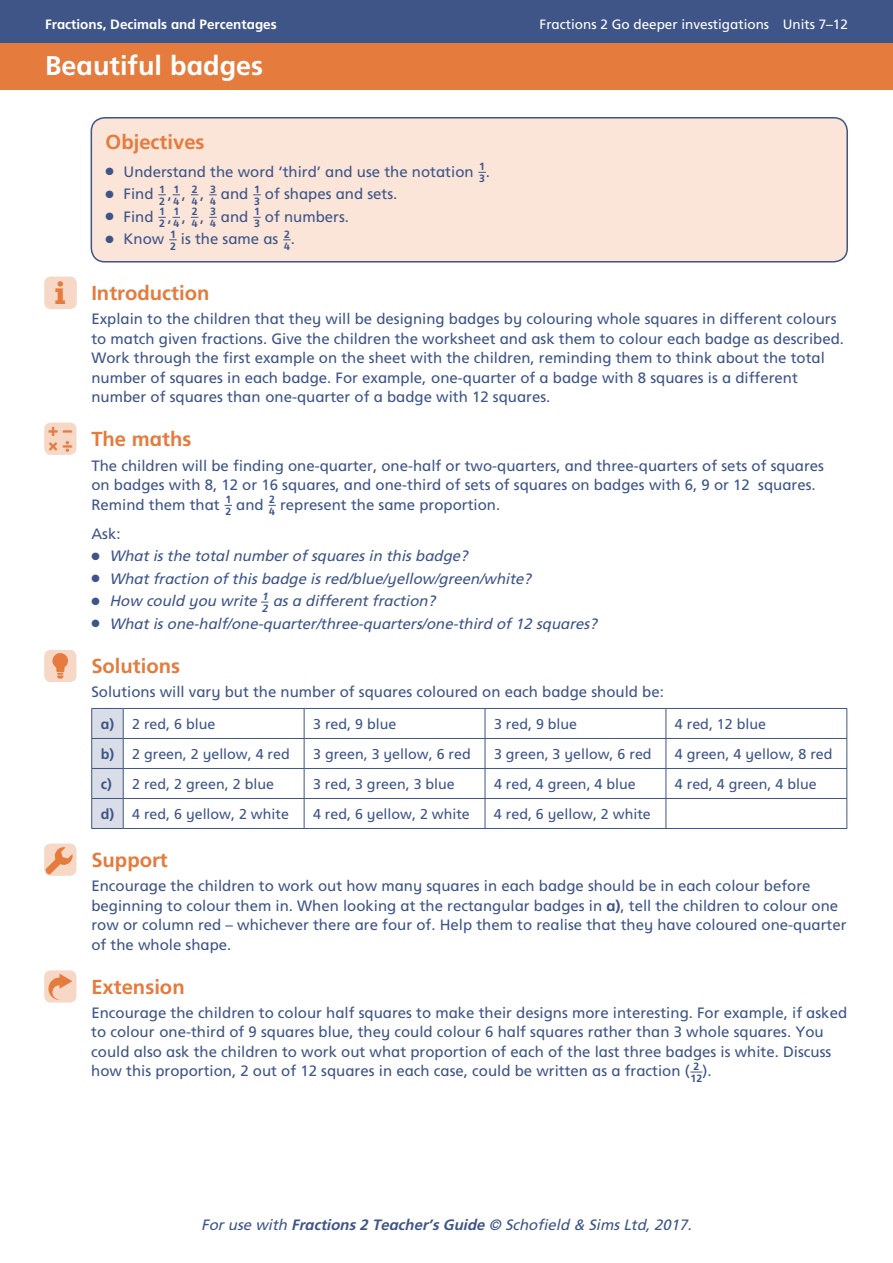
<style>
.page{position:relative;width:893px;height:1263px;background:#fff}
.page>*{position:absolute;margin:0;border:0;box-sizing:border-box;transform-origin:0 0}
.t1{font:700 33px "Rockwell Std";color:#e57b3d}
.t2{font:700 27px "Frutiger Inf";color:#fff}
.t3{font:700 20.25px "Frutiger Inf";color:#e57b3d}
.t4{font:900 18px/14.2px "Frutiger LT Std";color:#e57b3d}
.t5{font:15px/19.5px "Frutiger Inf";color:#3f5588}
.t6{font:italic 15px "Frutiger Inf";color:#3f5588}
.t7{font:14.25px "Frutiger Inf";color:#3f5588}
.t8{font:13.5px "Frutiger Inf";color:#fff}
.t9{font:700 13.5px "Frutiger Inf";color:#fff}
.t10{font:700 10.5px "Infrutiger";color:#3f5588}
.t11{font:700 10.5px "Frutiger Inf";color:#3f5588}
.s1{font-weight:400;font-size:15px}
.s2{font-weight:700}
</style>
<div class="page">
<div style="left:0;top:38px;width:893px;height:52px;background:#e57b3d"></div>
<div style="left:0;top:0;width:893px;height:43px;background:#3f5588"></div>
<div style="left:91px;top:118px;width:756px;height:144px;background:#fae5d8;border-radius:14px"></div>
<div style="left:91px;top:117px;width:757px;height:146px;border:2px solid #3f5588;border-radius:14px"></div>
<hr style="left:123px;top:708px;width:181px;height:1px;background:#3f5588">
<hr style="left:304px;top:708px;width:181px;height:1px;background:#3f5588">
<hr style="left:485px;top:708px;width:181px;height:1px;background:#3f5588">
<hr style="left:666px;top:708px;width:181px;height:1px;background:#3f5588">
<hr style="left:123px;top:738px;width:181px;height:1px;background:#3f5588">
<hr style="left:304px;top:738px;width:181px;height:1px;background:#3f5588">
<hr style="left:485px;top:738px;width:181px;height:1px;background:#3f5588">
<hr style="left:666px;top:738px;width:181px;height:1px;background:#3f5588">
<hr style="left:123px;top:768px;width:181px;height:1px;background:#3f5588">
<hr style="left:304px;top:768px;width:181px;height:1px;background:#3f5588">
<hr style="left:485px;top:768px;width:181px;height:1px;background:#3f5588">
<hr style="left:666px;top:768px;width:181px;height:1px;background:#3f5588">
<hr style="left:123px;top:798px;width:181px;height:1px;background:#3f5588">
<svg style="left:91px;top:708px;width:33px;height:120px;background:#cbd0de"></svg>
<hr style="left:304px;top:798px;width:181px;height:1px;background:#3f5588">
<svg style="left:304px;top:709px;width:1px;height:119px"></svg>
<hr style="left:485px;top:798px;width:181px;height:1px;background:#3f5588">
<svg style="left:485px;top:709px;width:1px;height:119px"></svg>
<hr style="left:666px;top:798px;width:181px;height:1px;background:#3f5588">
<svg style="left:666px;top:709px;width:1px;height:119px"></svg>
<svg style="left:846px;top:709px;width:1px;height:119px"></svg>
<hr style="left:91px;top:828px;width:32px;height:1px;background:#3f5588">
<hr style="left:123px;top:828px;width:181px;height:1px;background:#3f5588">
<hr style="left:304px;top:828px;width:181px;height:1px;background:#3f5588">
<hr style="left:485px;top:828px;width:181px;height:1px;background:#3f5588">
<hr style="left:666px;top:828px;width:181px;height:1px;background:#3f5588">
<svg style="left:690px;top:1072px;width:12px;height:1px"></svg>
<div style="left:45px;top:277px;width:31px;height:31px;background:#f7d7c5;border-radius:6px"></div>
<div style="left:44px;top:277px;width:33px;height:32px;border:2px solid #f7d7c5;border-radius:6px"></div>
<div style="left:45px;top:423px;width:31px;height:31px;background:#f7d7c5;border-radius:6px"></div>
<div style="left:44px;top:423px;width:32px;height:32px;border:1px solid #f7d7c5;border-radius:6px"></div>
<div style="left:45px;top:650px;width:31px;height:31px;background:#f7d7c5;border-radius:6px"></div>
<div style="left:44px;top:650px;width:32px;height:32px;border:1px solid #f7d7c5;border-radius:6px"></div>
<div style="left:52px;top:653px;width:16px;height:16px;background:#e57b3d;border-radius:50%"></div>
<div style="left:56px;top:664px;width:8px;height:8px;background:#e57b3d;border-radius:2px"></div>
<svg style="left:58px;top:673px;width:5px;height:6px"></svg>
<div style="left:45px;top:844px;width:31px;height:31px;background:#f7d7c5;border-radius:6px"></div>
<svg style="left:46px;top:847px;width:27px;height:27px"></svg>
<div style="left:44px;top:843px;width:32px;height:33px;border:1px solid #f7d7c5;border-radius:6px"></div>
<div style="left:45px;top:971px;width:31px;height:31px;background:#f7d7c5;border-radius:6px"></div>
<div style="left:44px;top:970px;width:32px;height:32px;border:1px solid #f7d7c5;border-radius:6px"></div>
<svg style="left:48px;top:974px;width:24px;height:26px"></svg>
<p class="t9" style="left:45px;top:16px;width:233px">Fractions, Decimals and Percentages</p>
<p class="t8" style="left:540px;top:16px;width:310px">Fractions 2 Go deeper investigations Units 7–12</p>
<h2 class="t2" style="left:45px;top:50px;width:220px">Beautiful badges</h2>
<h3 class="t3" style="left:106px;top:130px;width:101px">Objectives</h3>
<p class="t5" style="left:106px;top:162px;width:381px">● Understand the word ‘third’ and use the notation <sup>1</sup></p>
<p class="t11" style="left:479px;top:172px;width:12px">3<sup>.</sup></p>
<p class="t5" style="left:106px;top:184px;width:61px">● Find <sup>1</sup></p>
<p class="t10" style="left:173px;top:195px;width:26px">4 <sup>,</sup> <sup>2</sup></p>
<p class="t10" style="left:192px;top:195px;width:26px">4 <sup>,</sup> <sup>3</sup></p>
<p class="t11" style="left:159px;top:189px;width:22px">2<span class="s1">,</span>1</p>
<p class="t5" style="left:210px;top:184px;width:51px"><sub>4</sub> and <sup>1</sup></p>
<p class="t5" style="left:254px;top:184px;width:145px"><sub>3</sub> of shapes and sets.</p>
<p class="t10" style="left:173px;top:217px;width:26px">4 <sup>,</sup> <sup>2</sup></p>
<p class="t10" style="left:192px;top:217px;width:26px">4 <sup>,</sup> <sup>3</sup></p>
<p class="t5" style="left:106px;top:207px;width:61px">● Find <sup>1</sup></p>
<p class="t11" style="left:159px;top:211px;width:22px">2<span class="s1">,</span>1</p>
<p class="t5" style="left:210px;top:207px;width:51px"><sub>4</sub> and <sup>1</sup></p>
<p class="t5" style="left:254px;top:207px;width:97px"><sub>3</sub> of numbers.</p>
<h1 class="t1" style="left:54px;top:273px;width:13px">i</h1>
<p class="t4" style="left:48px;top:423px;width:27px">+− ×÷</p>
<p class="t5" style="left:170px;top:229px;width:121px"><sub>2</sub> is the same as <sup>2</sup></p>
<p class="t5" style="left:106px;top:229px;width:72px">● Know <sup>1</sup></p>
<p class="t10" style="left:284px;top:240px;width:12px">4<sup>.</sup></p>
<h3 class="t3" style="left:91px;top:281px;width:120px">Introduction</h3>
<p class="t5" style="left:91px;top:309px;width:754px">Explain to the children that they will be designing badges by colouring whole squares in different colours to match given fractions. Give the children the worksheet and ask them to colour each badge as described.<br>Work through the first example on the sheet with the children, reminding them to think about the total number of squares in each badge. For example, one-quarter of a badge with 8 squares is a different number of squares than one-quarter of a badge with 12 squares.</p>
<h3 class="t3" style="left:91px;top:427px;width:102px">The maths</h3>
<p class="t5" style="left:91px;top:456px;width:734px">The children will be finding one-quarter, one-half or two-quarters, and three-quarters of sets of squares on badges with 8, 12 or 16 squares, and one-third of sets of squares on badges with 6, 9 or 12 squares.<br>Remind them that <sup>1</sup></p>
<p class="t5" style="left:225px;top:495px;width:51px"><sub>2</sub> and <sup>2</sup></p>
<p class="t5" style="left:269px;top:495px;width:232px"><sub>4</sub> represent the same proportion.</p>
<p class="t5" style="left:91px;top:524px;width:31px">Ask:</p>
<p class="t6" style="left:91px;top:547px;width:382px">● What is the total number of squares in this badge?</p>
<p class="t6" style="left:91px;top:570px;width:445px">● What fraction of this badge is red/blue/yellow/green/white?</p>
<p class="t6" style="left:91px;top:592px;width:180px">● How could you write <sup>1</sup></p>
<p class="t6" style="left:262px;top:592px;width:179px"><sub>2</sub> as a different fraction?</p>
<p class="t6" style="left:91px;top:615px;width:511px">● What is one-half/one-quarter/three-quarters/one-third of 12 squares?</p>
<h3 class="t3" style="left:91px;top:654px;width:90px">Solutions</h3>
<p class="t5" style="left:91px;top:682px;width:574px">Solutions will vary but the number of squares coloured on each badge should be:</p>
<p class="t7" style="left:101px;top:716px;width:116px"><span class="s2">a)</span> 2 red, 6 blue</p>
<p class="t7" style="left:313px;top:716px;width:85px">3 red, 9 blue</p>
<p class="t7" style="left:494px;top:716px;width:85px">3 red, 9 blue</p>
<p class="t7" style="left:675px;top:716px;width:93px">4 red, 12 blue</p>
<p class="t7" style="left:101px;top:746px;width:191px"><span class="s2">b)</span> 2 green, 2 yellow, 4 red</p>
<p class="t7" style="left:313px;top:746px;width:159px">3 green, 3 yellow, 6 red</p>
<p class="t7" style="left:494px;top:746px;width:159px">3 green, 3 yellow, 6 red</p>
<p class="t7" style="left:675px;top:746px;width:159px">4 green, 4 yellow, 8 red</p>
<p class="t7" style="left:101px;top:776px;width:175px"><span class="s2">c)</span> 2 red, 2 green, 2 blue</p>
<p class="t7" style="left:313px;top:776px;width:143px">3 red, 3 green, 3 blue</p>
<p class="t7" style="left:494px;top:776px;width:143px">4 red, 4 green, 4 blue</p>
<p class="t7" style="left:675px;top:776px;width:143px">4 red, 4 green, 4 blue</p>
<p class="t7" style="left:101px;top:806px;width:190px"><span class="s2">d)</span> 4 red, 6 yellow, 2 white</p>
<p class="t7" style="left:313px;top:806px;width:158px">4 red, 6 yellow, 2 white</p>
<p class="t7" style="left:494px;top:806px;width:158px">4 red, 6 yellow, 2 white</p>
<h3 class="t3" style="left:91px;top:848px;width:78px">Support</h3>
<p class="t5" style="left:91px;top:876px;width:757px">Encourage the children to work out how many squares in each badge should be in each colour before beginning to colour them in. When looking at the rectangular badges in <span class="s2">a)</span>, tell the children to colour one row or column red – whichever there are four of. Help them to realise that they have coloured one-quarter of the whole shape.</p>
<h3 class="t3" style="left:91px;top:974px;width:95px">Extension</h3>
<p class="t5" style="left:91px;top:1003px;width:757px">Encourage the children to colour half squares to make their designs more interesting. For example, if asked to colour one-third of 9 squares blue, they could colour 6 half squares rather than 3 whole squares. You could also ask the children to work out what proportion of each of the last three badges is white. Discuss how this proportion, 2 out of 12 squares in each case, could be written as a fraction ( <sup>2</sup></p>
<p class="t11" style="left:691px;top:1072px;width:23px">12<sup>).</sup></p>
<p class="t6" style="left:201px;top:1215px;width:496px">Foruse with <span class="s2">Fractions2 Teacher’sGuide</span> © Schofield &amp; SimsLtd,2017.</p>
</div>
